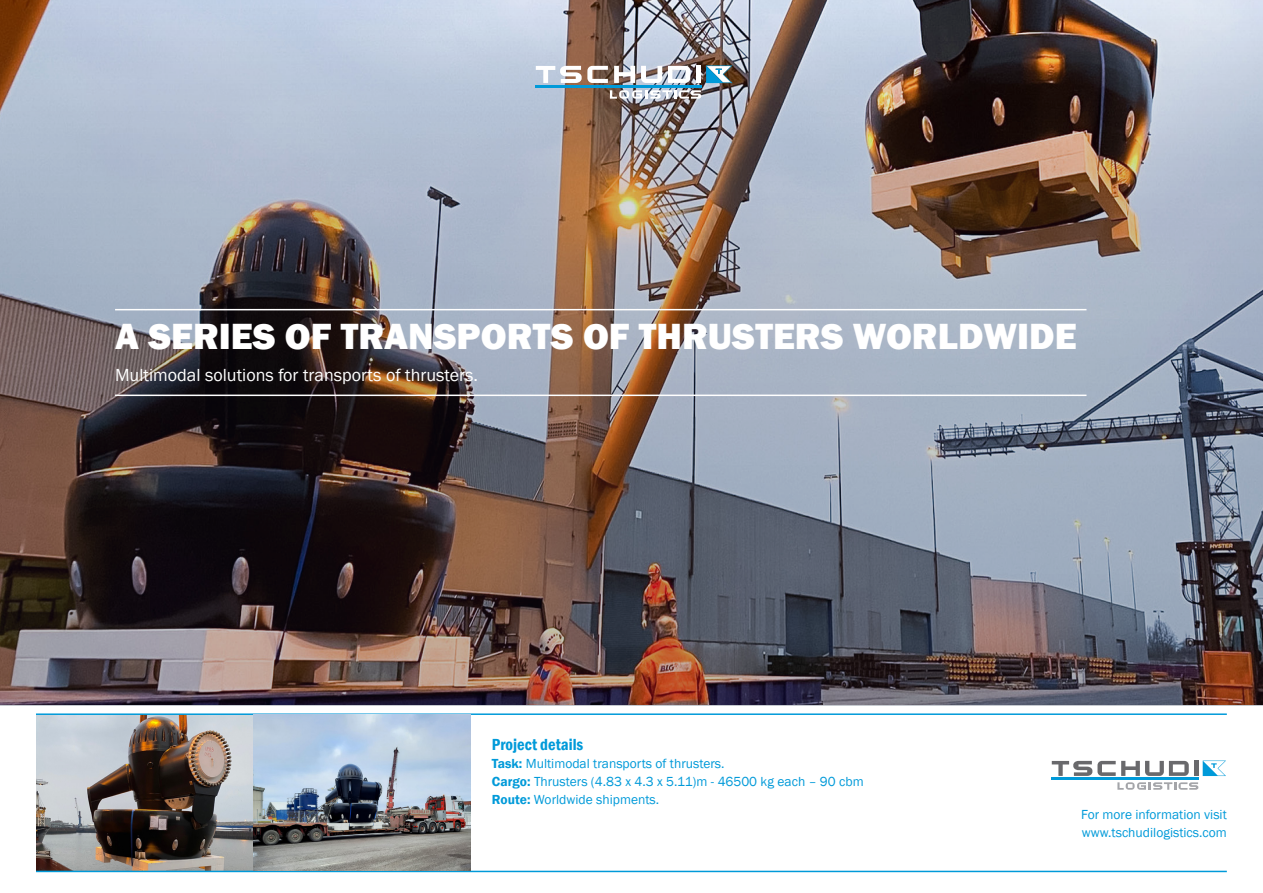
<style>
.page{position:relative;width:1263px;height:893px;background:#fff}
.page>*{position:absolute;margin:0;border:0;box-sizing:border-box;transform-origin:0 0}
.t1{font:800 37.5px "Franklin Gothic";color:#fff}
.t2{font:18px "Franklin Gothic";color:#fff}
.t3{font:600 condensed 16.5px "Franklin Gothic";color:#009ad9}
.t4{font:13.5px "Franklin Gothic";color:#009ad9}
.s1{font-weight:600}
</style>
<div class="page">
<img style="left:36px;top:715px;width:434px;height:156px">
<img style="left:0;top:0;width:1263px;height:705px">
<svg style="left:668px;top:66px;width:22px;height:17px"></svg>
<div style="left:696px;top:66px;width:5px;height:17px;background:#fff"></div>
<svg style="left:614px;top:66px;width:21px;height:17px"></svg>
<svg style="left:641px;top:66px;width:21px;height:17px"></svg>
<svg style="left:536px;top:66px;width:72px;height:17px"></svg>
<hr style="left:535px;top:85px;width:167px;height:2px;background:#009ad9">
<svg style="left:610px;top:90px;width:91px;height:9px"></svg>
<svg style="left:706px;top:65px;width:26px;height:18px"></svg>
<hr style="left:36px;top:713px;width:1191px;height:2px;background:#009ad9">
<hr style="left:36px;top:871px;width:1191px;height:1px;background:#009ad9">
<hr style="left:115px;top:395px;width:971px;height:1px;background:#fff">
<hr style="left:115px;top:309px;width:971px;height:1px;background:#fff">
<hr style="left:1194px;top:761px;width:4px;height:15px;background:#69696c">
<svg style="left:1052px;top:761px;width:137px;height:15px"></svg>
<hr style="left:1051px;top:777px;width:148px;height:3px;background:#009ad9">
<svg style="left:1117px;top:782px;width:81px;height:8px"></svg>
<svg style="left:1203px;top:761px;width:23px;height:15px"></svg>
<p class="t1" style="left:115px;top:313px;width:963px">A SERIES OF TRANSPORTS OF THRUSTERS WORLDWIDE</p>
<p class="t2" style="left:115px;top:364px;width:364px">Multimodal solutions for transports of thrusters.</p>
<p class="t3" style="left:492px;top:733px;width:93px">Project details</p>
<p class="t4" style="left:492px;top:755px;width:234px"><span class="s1">Task:</span> Multimodal transports of thrusters.</p>
<p class="t4" style="left:492px;top:773px;width:373px"><span class="s1">Cargo:</span> Thrusters (4.83 x 4.3 x 5.11)m - 46500 kg each – 90 cbm</p>
<p class="t4" style="left:492px;top:791px;width:169px"><span class="s1">Route:</span> Worldwide shipments.</p>
<p class="t4" style="left:1081px;top:806px;width:147px">For more information visit</p>
<p class="t4" style="left:1082px;top:824px;width:147px">www.tschudilogistics.com</p>
</div>
